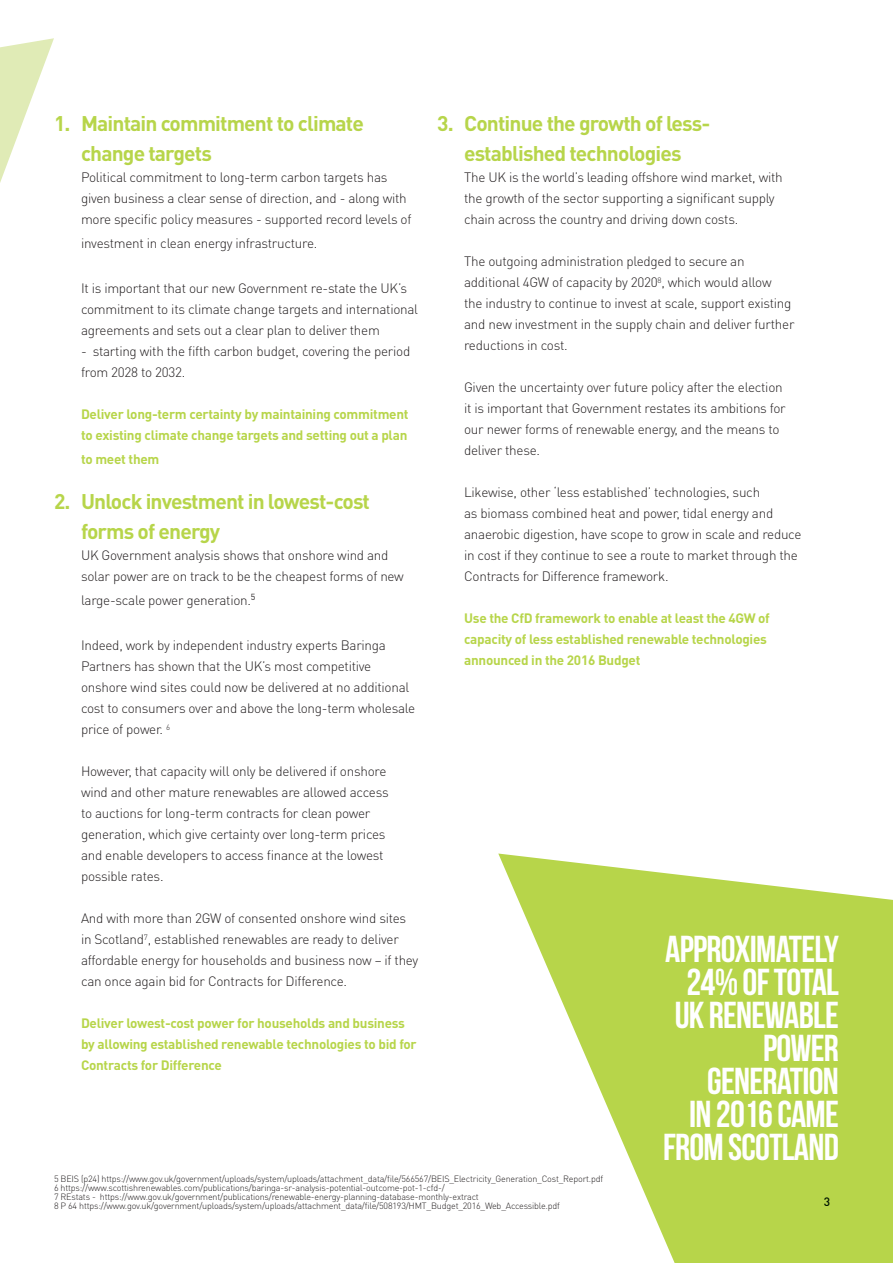
<style>
.page{position:relative;width:893px;height:1263px;background:#fff}
.page>*{position:absolute;margin:0;border:0;box-sizing:border-box;transform-origin:0 0}
.t1{font:700 37.5px/33px "Bebas Neue";letter-spacing:-.02em;color:#fff;text-align:right}
.t2{font:700 21px/30px "DIN Pro";letter-spacing:-.04em;color:#b7d54a}
.t3{font:300 13.5px/21px "DIN Pro";letter-spacing:-.02em;color:#231f20}
.t4{font:700 13.5px/21px "DIN Pro";letter-spacing:-.02em;color:#b7d54a}
.t5{font:500 12px "DIN Pro";color:#011600}
.t6{font:300 9px/9px "DIN Pro";letter-spacing:-.02em;color:#231f20}
</style>
<div class="page">
<svg style="left:498px;top:853px;width:395px;height:410px;fill:#b7d54a"></svg>
<div style="left:824px;top:1197px;width:5px;height:9px;background:#b7d54a"></div>
<svg style="left:0;top:38px;width:54px;height:145px"></svg>
<h2 class="t2" style="left:81px;top:108px;width:284px;text-indent:-27px">1. Maintain commitment to climate change targets</h2>
<p class="t3" style="left:81px;top:166px;width:332px">Political commitment to long-term carbon targets has given business a clear sense of direction, and - along with more specific policy measures - supported record levels of</p>
<p class="t3" style="left:81px;top:232px;width:238px">investment in clean energy infrastructure.</p>
<p class="t3" style="left:81px;top:277px;width:339px">It is important that our new Government re-state the UK’s commitment to its climate change targets and international agreements and sets out a clear plan to deliver them</p>
<p class="t3" style="left:81px;top:340px;width:331px">- starting with the fifth carbon budget, covering the period from 2028 to 2032.</p>
<p class="t4" style="left:81px;top:403px;width:329px">Deliver long-term certainty by maintaining commitment to existing climate change targets and setting out a plan</p>
<p class="t4" style="left:81px;top:448px;width:80px">to meet them</p>
<h2 class="t2" style="left:81px;top:486px;width:290px;text-indent:-27px">2. Unlock investment in lowest-cost forms of energy</h2>
<p class="t3" style="left:81px;top:544px;width:324px">UK Government analysis shows that onshore wind and solar power are on track to be the cheapest forms of new</p>
<p class="t3" style="left:81px;top:589px;width:176px">large-scale power generation.<sup>5</sup></p>
<p class="t3" style="left:81px;top:634px;width:336px">Indeed, work by independent industry experts Baringa Partners has shown that the UK’s most competitive onshore wind sites could now be delivered at no additional cost to consumers over and above the long-term wholesale price of power. <sup>6</sup></p>
<p class="t3" style="left:81px;top:760px;width:309px">However, that capacity will only be delivered if onshore wind and other mature renewables are allowed access to auctions for long-term contracts for clean power generation, which give certainty over long-term prices and enable developers to access finance at the lowest possible rates.</p>
<p class="t3" style="left:81px;top:907px;width:339px">And with more than 2GW of consented onshore wind sites in Scotland<sup>7</sup>, established renewables are ready to deliver affordable energy for households and business now – if they can once again bid for Contracts for Difference.</p>
<p class="t4" style="left:81px;top:1012px;width:337px">Deliver lowest-cost power for households and business by allowing established renewable technologies to bid for<br>Contracts for Difference</p>
<h2 class="t2" style="left:437px;top:108px;width:275px;text-align:center">3. Continue the growth of less&shy;established technologies</h2>
<p class="t3" style="left:464px;top:166px;width:320px">The UK is the world’s leading offshore wind market, with the growth of the sector supporting a significant supply chain across the country and driving down costs.</p>
<p class="t3" style="left:464px;top:250px;width:332px">The outgoing administration pledged to secure an additional 4GW of capacity by 2020<sup>8</sup>, which would allow<br>the industry to continue to invest at scale, support existing and new investment in the supply chain and deliver further reductions in cost.</p>
<p class="t3" style="left:464px;top:376px;width:323px">Given the uncertainty over future policy after the election it is important that Government restates its ambitions for our newer forms of renewable energy, and the means to deliver these.</p>
<p class="t3" style="left:464px;top:481px;width:339px">Likewise, other ‘less established’ technologies, such<br>as biomass combined heat and power, tidal energy and anaerobic digestion, have scope to grow in scale and reduce in cost if they continue to see a route to market through the Contracts for Difference framework.</p>
<p class="t4" style="left:464px;top:607px;width:307px">Use the CfD framework to enable at least the 4GW of capacity of less established renewable technologies announced in the 2016 Budget</p>
<h1 class="t1" style="left:663px;top:932px;width:177px">APPROXIMATELY<br>24% OF TOTAL<br>UK RENEWABLE<br>POWER<br>GENERATION<br>IN 2016 CAME<br>FROM SCOTLAND</h1>
<p class="t6" style="left:54px;top:1174px;width:551px">5 BEIS (p24) https://www.gov.uk/government/uploads/system/uploads/attachment_data/file/566567/BEIS_Electricity_Generation_Cost_Report.pdf 6 https://www.scottishrenewables.com/publications/baringa-sr-analysis-potential-outcome-pot-1-cfd-/<br>7 REstats - https://www.gov.uk/government/publications/renewable-energy-planning-database-monthly-extract<br>8 P 64 https://www.gov.uk/government/uploads/system/uploads/attachment_data/file/508193/HMT_Budget_2016_Web_Accessible.pdf</p>
<p class="t5" style="left:824px;top:1193px;width:8px">3</p>
</div>
